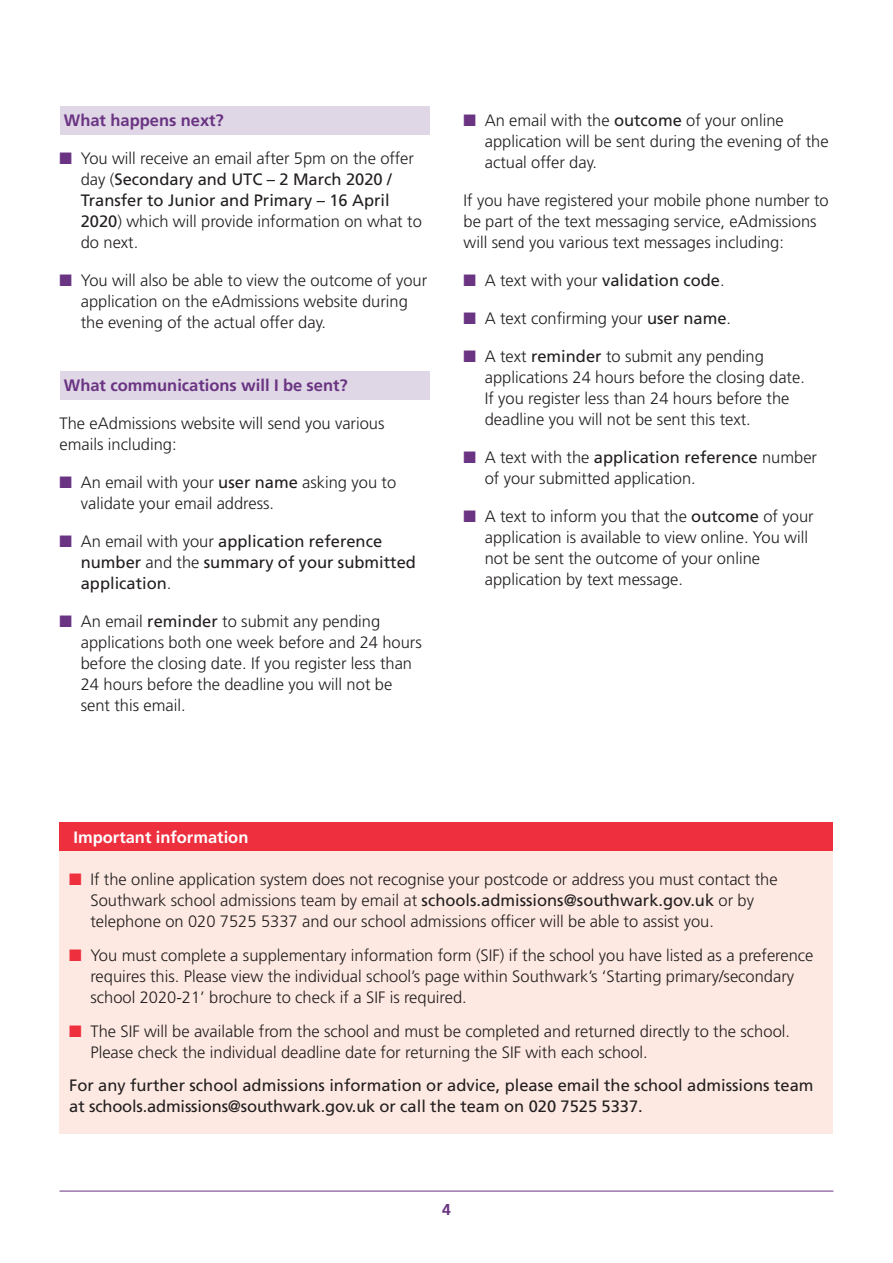
<style>
.page{position:relative;width:893px;height:1263px;background:#fff}
.page>*{position:absolute;margin:0;border:0;box-sizing:border-box;transform-origin:0 0}
.t1{font:300 16.5px/21px "Frutiger";color:#231f20}
.t2{font:16.5px/21px "Frutiger";color:#231f20}
.t3{font:700 16.5px "Frutiger";color:#6a3482}
.t4{font:700 16.5px "Frutiger";color:#fff}
.t5{font:700 15.75px "Frutiger";color:#6a3482}
.s1{color:#6a3482}
.s2{font-weight:400}
.s3{font-weight:300}
.s4{color:#ee2f3e}
</style>
<div class="page">
<hr style="left:60px;top:1191px;width:773px;height:1px;background:#6a3482">
<div style="left:60px;top:822px;width:773px;height:311px;background:#fde9e2"></div>
<div style="left:60px;top:822px;width:773px;height:28px;background:#ee2f3e"></div>
<div style="left:60px;top:106px;width:369px;height:28px;background:#dfd6e6"></div>
<div style="left:60px;top:372px;width:369px;height:28px;background:#dfd6e6"></div>
<p class="t3" style="left:64px;top:114px;width:161px">What happens next?</p>
<p class="t1" style="left:81px;top:149px;width:343px;text-indent:-21px"><span class="s1">■</span> You will receive an email after 5pm on the offer day (<span class="s2">Secondary and UTC – 2 March 2020 / Transfer to Junior and Primary – 16 April 2020</span>) which will provide information on what to do next.</p>
<p class="t1" style="left:81px;top:271px;width:348px;text-indent:-21px"><span class="s1">■</span> You will also be able to view the outcome of your application on the eAdmissions website during the evening of the actual offer day.</p>
<p class="t3" style="left:64px;top:379px;width:285px">What communications will I be sent?</p>
<p class="t1" style="left:60px;top:414px;width:327px">The eAdmissions website will send you various emails including:</p>
<p class="t1" style="left:81px;top:473px;width:317px;text-indent:-21px"><span class="s1">■</span> An email with your <span class="s2">user name</span> asking you to validate your email address.</p>
<p class="t2" style="left:81px;top:532px;width:337px;text-indent:-21px"><span class="s1">■</span> <span class="s3">An email with your</span> application reference number <span class="s3">and the</span> summary of your submitted application<span class="s3">.</span></p>
<p class="t1" style="left:81px;top:612px;width:343px;text-indent:-21px"><span class="s1">■</span> An email <span class="s2">reminder</span> to submit any pending applications both one week before and 24 hours before the closing date. If you register less than 24 hours before the deadline you will not be sent this email.</p>
<p class="t1" style="left:485px;top:111px;width:345px;text-indent:-21px"><span class="s1">■</span> An email with the <span class="s2">outcome</span> of your online application will be sent during the evening of the actual offer day.</p>
<p class="t1" style="left:463px;top:191px;width:367px">If you have registered your mobile phone number to be part of the text messaging service, eAdmissions will send you various text messages including:</p>
<p class="t1" style="left:463px;top:271px;width:263px"><span class="s1">■</span> A text with your <span class="s2">validation code</span>.</p>
<p class="t1" style="left:463px;top:309px;width:269px"><span class="s1">■</span> A text confirming your <span class="s2">user name</span>.</p>
<p class="t1" style="left:485px;top:347px;width:322px;text-indent:-21px"><span class="s1">■</span> A text <span class="s2">reminder</span> to submit any pending applications 24 hours before the closing date.<br>If you register less than 24 hours before the deadline you will not be sent this text.</p>
<p class="t1" style="left:485px;top:448px;width:334px;text-indent:-21px"><span class="s1">■</span> A text with the <span class="s2">application reference</span> number of your submitted application.</p>
<p class="t1" style="left:485px;top:507px;width:330px;text-indent:-21px"><span class="s1">■</span> A text to inform you that the <span class="s2">outcome</span> of your application is available to view online. You will not be sent the outcome of your online application by text message.</p>
<p class="t4" style="left:74px;top:830px;width:176px">Important information</p>
<p class="t1" style="left:90px;top:870px;width:689px;text-indent:-21px"><span class="s4">■</span> If the online application system does not recognise your postcode or address you must contact the<br>Southwark school admissions team by email at <span class="s2">schools.admissions@southwark.gov.uk</span> or by telephone on 020 7525 5337 and our school admissions officer will be able to assist you.</p>
<p class="t1" style="left:90px;top:946px;width:725px;text-indent:-21px"><span class="s4">■</span> You must complete a supplementary information form (SIF) if the school you have listed as a preference requires this. Please view the individual school’s page within Southwark’s ‘Starting primary/secondary school 2020-21’ brochure to check if a SIF is required.</p>
<p class="t1" style="left:90px;top:1021px;width:701px;text-indent:-21px"><span class="s4">■</span> The SIF will be available from the school and must be completed and returned directly to the school.<br>Please check the individual deadline date for returning the SIF with each school.</p>
<p class="t2" style="left:69px;top:1076px;width:746px">For any further school admissions information or advice, please email the school admissions team at schools.admissions@southwark.gov.uk or call the team on 020 7525 5337.</p>
<p class="t5" style="left:442px;top:1203px;width:10px">4</p>
</div>
